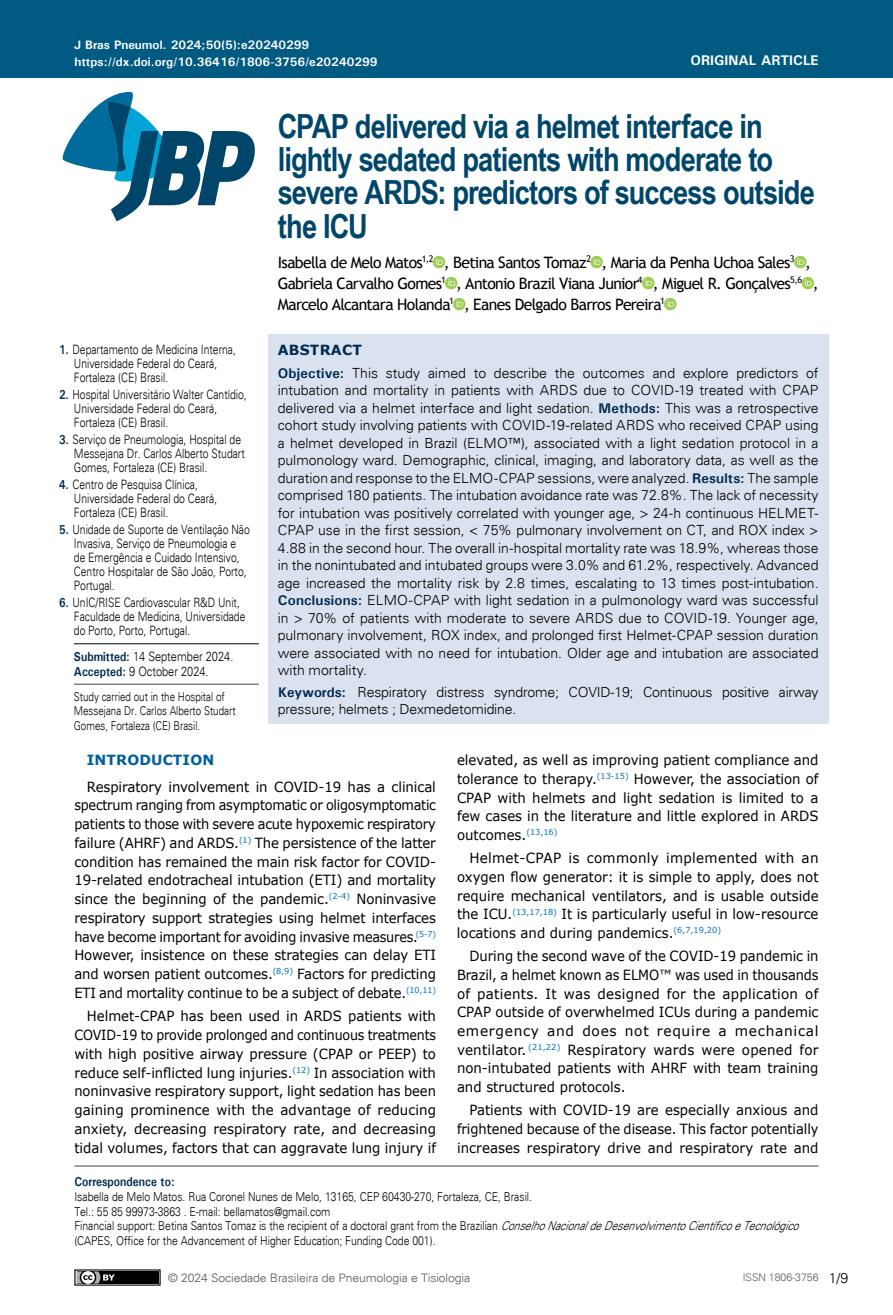
<style>
.page{position:relative;width:893px;height:1315px;background:#fff}
.page>*{position:absolute;margin:0;border:0;box-sizing:border-box;transform-origin:0 0}
.t1{font:700 33.25px/33.2px "Arial Narrow";letter-spacing:-.025em;color:#00466b}
.t2{font:21px "ID font Regular";color:#9dcc52}
.t3{font:15.75px "Trebuchet MS";letter-spacing:-.045em;color:#000}
.t4{font:300 14px/17.5px "Univers";letter-spacing:-.01em;color:#000;text-align:justify}
.t5{font:14px/18.7px "Verdana";color:#000;text-align:justify;scale:.95 1}
.t6{font:14px/18.6px "Verdana";color:#000;text-align:justify;scale:.94 1}
.t7{font:14px/18.6px "Verdana";color:#000;text-align:justify}
.t8{font:700 14px "Univers";color:#fff}
.t9{font:700 14px "Verdana";letter-spacing:.01em;color:#01609a}
.t10{font:700 14px "Verdana";letter-spacing:.015em;color:#002b51}
.t11{font:300 12.95px/14px "Univers";color:#000;scale:.8 1}
.t12{font:300 12.95px/14.9px "Univers";color:#000;scale:.85 1}
.t13{font:700 12.95px "Univers";color:#002b51;scale:.85 1}
.t14{font:300 12.25px/14.7px "Univers";color:#000;scale:.85 1}
.t15{font:300 12.25px/14.7px "Univers";color:#000;scale:.8 1}
.t16{font:700 12.25px "Univers";color:#fff}
.t17{font:300 11.72px "Univers";letter-spacing:-.01em;color:#58595b;scale:1.04 1}
.t18{font:300 10.5px "Univers";color:#58595b}
.s1{font-family:"ID font Regular";font-size:21px;color:#9dcc52}
.s2{font-family:"Trebuchet MS";font-size:15.75px;color:#000}
.s3{font-weight:700;color:#002b51}
.s4{font-style:italic}
</style>
<div class="page">
<div style="left:0;top:0;width:893px;height:78px;background:#005a82"></div>
<svg style="left:62px;top:91px;width:193px;height:130px"></svg>
<svg style="left:76px;top:1271px;width:83px;height:12px"></svg>
<div style="left:74px;top:1269px;width:87px;height:16px;border:1px solid #000"></div>
<div style="left:77px;top:1271px;width:81px;height:12px;background:#000"></div>
<svg style="left:77px;top:1271px;width:38px;height:12px"></svg>
<div style="left:268px;top:334px;width:560px;height:389px;background:#dbe2ef"></div>
<hr style="left:74px;top:1165px;width:745px;height:1px;background:#464547">
<hr style="left:74px;top:643px;width:185px;height:1px;background:#000">
<hr style="left:74px;top:684px;width:185px;height:1px;background:#464547">
<p class="t16" style="left:74px;top:37px;width:236px">J Bras Pneumol. 2024;50(5):e20240299</p>
<p class="t16" style="left:74px;top:54px;width:305px">https://dx.doi.org/10.36416/1806-3756/e20240299</p>
<p class="t8" style="left:690px;top:52px;width:130px">ORIGINAL ARTICLE</p>
<h1 class="t1" style="left:278px;top:108px;width:539px">CPAP delivered via a helmet interface in lightly sedated patients with moderate to severe ARDS: predictors of success outside the ICU</h1>
<p class="t3" style="left:278px;top:253px;width:518px">Isabella de Melo Matos<sup>1,2</sup><span class="s1">a</span>, Betina Santos Tomaz<sup>2</sup><span class="s1">a</span>, Maria da Penha Uchoa Sales<sup>3</sup></p>
<h2 class="t2" style="left:794px;top:251px;width:18px">a<span class="s2">,</span></h2>
<p class="t3" style="left:278px;top:274px;width:526px">Gabriela Carvalho Gomes<sup>1</sup><span class="s1">a</span>, Antonio Brazil Viana Junior<sup>4</sup><span class="s1">a</span>, Miguel R. Gonçalves<sup>5,6</sup></p>
<h2 class="t2" style="left:802px;top:272px;width:18px">a<span class="s2">,</span></h2>
<p class="t3" style="left:278px;top:295px;width:389px">Marcelo Alcantara Holanda<sup>1</sup><span class="s1">a</span>, Eanes Delgado Barros Pereira<sup>1</sup></p>
<h2 class="t2" style="left:664px;top:293px;width:14px">a</h2>
<p class="t11" style="left:74px;top:342px;width:204px;text-indent:-15px"><span class="s3">1.</span> Departamento de Medicina Interna,<br>Universidade Federal do Ceará,<br>Fortaleza (CE) Brasil.</p>
<p class="t11" style="left:74px;top:387px;width:218px;text-indent:-15px"><span class="s3">2.</span> Hospital Universitário Walter Cantídio,<br>Universidade Federal do Ceará,<br>Fortaleza (CE) Brasil.</p>
<p class="t11" style="left:74px;top:432px;width:215px;text-indent:-15px"><span class="s3">3.</span> Serviço de Pneumologia, Hospital de<br>Messejana Dr. Carlos Alberto Studart<br>Gomes, Fortaleza (CE) Brasil.</p>
<p class="t11" style="left:74px;top:477px;width:181px;text-indent:-15px"><span class="s3">4.</span> Centro de Pesquisa Clínica,<br>Universidade Federal do Ceará,<br>Fortaleza (CE) Brasil.</p>
<p class="t11" style="left:74px;top:522px;width:221px;text-indent:-15px"><span class="s3">5.</span> Unidade de Suporte de Ventilação Não<br>Invasiva, Serviço de Pneumologia e de Emergência e Cuidado Intensivo,<br>Centro Hospitalar de São João, Porto,<br>Portugal.</p>
<p class="t11" style="left:74px;top:595px;width:216px;text-indent:-15px"><span class="s3">6.</span> UnIC/RISE Cardiovascular R&amp;D Unit,<br>Faculdade de Medicina, Universidade do Porto, Porto, Portugal.</p>
<p class="t12" style="left:74px;top:649px;width:189px"><span class="s3">Submitted:</span> 14 September 2024.<br><span class="s3">Accepted:</span> 9 October 2024.</p>
<p class="t15" style="left:74px;top:689px;width:204px">Study carried out in the Hospital of<br>Messejana Dr. Carlos Alberto Studart<br>Gomes, Fortaleza (CE) Brasil.</p>
<p class="t10" style="left:278px;top:341px;width:86px">ABSTRACT</p>
<p class="t4" style="left:278px;top:364px;width:542px"><span class="s3">Objective:</span> This study aimed to describe the outcomes and explore predictors of intubation and mortality in patients with ARDS due to COVID-19 treated with CPAP delivered via a helmet interface and light sedation. <span class="s3">Methods:</span> This was a retrospective cohort study involving patients with COVID-19-related ARDS who received CPAP using a helmet developed in Brazil (ELMO™), associated with a light sedation protocol in a pulmonology ward. Demographic, clinical, imaging, and laboratory data, as well as the duration and response to the ELMO-CPAP sessions, were analyzed. <span class="s3">Results:</span> The sample comprised 180 patients. The intubation avoidance rate was 72.8%. The lack of necessity for intubation was positively correlated with younger age, &gt; 24-h continuous HELMET-CPAP use in the first session, &lt; 75% pulmonary involvement on CT, and ROX index &gt; 4.88 in the second hour. The overall in-hospital mortality rate was 18.9%, whereas those in the nonintubated and intubated groups were 3.0% and 61.2%, respectively. Advanced age increased the mortality risk by 2.8 times, escalating to 13 times post-intubation.<br><span class="s3">Conclusions:</span> ELMO-CPAP with light sedation in a pulmonology ward was successful in &gt; 70% of patients with moderate to severe ARDS due to COVID-19. Younger age, pulmonary involvement, ROX index, and prolonged first Helmet-CPAP session duration were associated with no need for intubation. Older age and intubation are associated with mortality.</p>
<p class="t4" style="left:278px;top:683px;width:542px;line-height:16.8px"><span class="s3">Keywords:</span> Respiratory distress syndrome; COVID-19; Continuous positive airway pressure; helmets ; Dexmedetomidine.</p>
<p class="t9" style="left:87px;top:751px;width:129px">INTRODUCTION</p>
<p class="t5" style="left:74px;top:777px;width:382px;text-indent:12px">Respiratory involvement in COVID-19 has a clinical spectrum ranging from asymptomatic or oligosymptomatic patients to those with severe acute hypoxemic respiratory failure (AHRF) and ARDS.<sup>(1)</sup> The persistence of the latter condition has remained the main risk factor for COVID-19-related endotracheal intubation (ETI) and mortality since the beginning of the pandemic.<sup>(2-4)</sup> Noninvasive respiratory support strategies using helmet interfaces have become important for avoiding invasive measures.<sup>(5-7)<br></sup>However, insistence on these strategies can delay ETI and worsen patient outcomes.<sup>(8,9)</sup> Factors for predicting ETI and mortality continue to be a subject of debate.<sup>(10,11)</sup></p>
<p class="t5" style="left:74px;top:1007px;width:382px;text-indent:12px">Helmet-CPAP has been used in ARDS patients with COVID-19 to provide prolonged and continuous treatments with high positive airway pressure (CPAP or PEEP) to reduce self-inflicted lung injuries.<sup>(12)</sup> In association with noninvasive respiratory support, light sedation has been gaining prominence with the advantage of reducing anxiety, decreasing respiratory rate, and decreasing tidal volumes, factors that can aggravate lung injury if</p>
<p class="t5" style="left:457px;top:751px;width:382px">elevated, as well as improving patient compliance and tolerance to therapy.<sup>(13-15)</sup> However, the association of CPAP with helmets and light sedation is limited to a few cases in the literature and little explored in ARDS outcomes.<sup>(13,16)</sup></p>
<p class="t7" style="left:457px;top:849px;width:363px;text-indent:12px">Helmet-CPAP is commonly implemented with an oxygen flow generator: it is simple to apply, does not require mechanical ventilators, and is usable outside the ICU.<sup>(13,17,18)</sup> It is particularly useful in low-resource locations and during pandemics.<sup>(6,7,19,20)</sup></p>
<p class="t6" style="left:457px;top:947px;width:386px;text-indent:12px">During the second wave of the COVID-19 pandemic in Brazil, a helmet known as ELMO™ was used in thousands of patients. It was designed for the application of CPAP outside of overwhelmed ICUs during a pandemic emergency and does not require a mechanical ventilator. <sup>(21,22)</sup> Respiratory wards were opened for non-intubated patients with AHRF with team training and structured protocols.</p>
<p class="t5" style="left:457px;top:1101px;width:382px;text-indent:12px">Patients with COVID-19 are especially anxious and frightened because of the disease. This factor potentially increases respiratory drive and respiratory rate and</p>
<p class="t13" style="left:74px;top:1173px;width:119px">Correspondence to:</p>
<p class="t14" style="left:74px;top:1189px;width:859px">Isabella de Melo Matos. Rua Coronel Nunes de Melo, 13165, CEP 60430-270, Fortaleza, CE, Brasil.<br>Tel.: 55 85 99973-3863 . E-mail: bellamatos@gmail.com<br>Financial support: Betina Santos Tomaz is the recipient of a doctoral grant from the Brazilian <span class="s4">ConselhoNacionaldeDesenvolvimentoCientíficoeTecnológico </span>(CAPES, Office for the Advancement of Higher Education; Funding Code 001).</p>
<p class="t17" style="left:168px;top:1270px;width:292px">© 2024 Sociedade Brasileira de Pneumologia e Tisiologia</p>
<p class="t18" style="left:743px;top:1271px;width:77px">ISSN 1806-3756</p>
<p class="t4" style="left:829px;top:1269px;width:21px">1/9</p>
</div>
